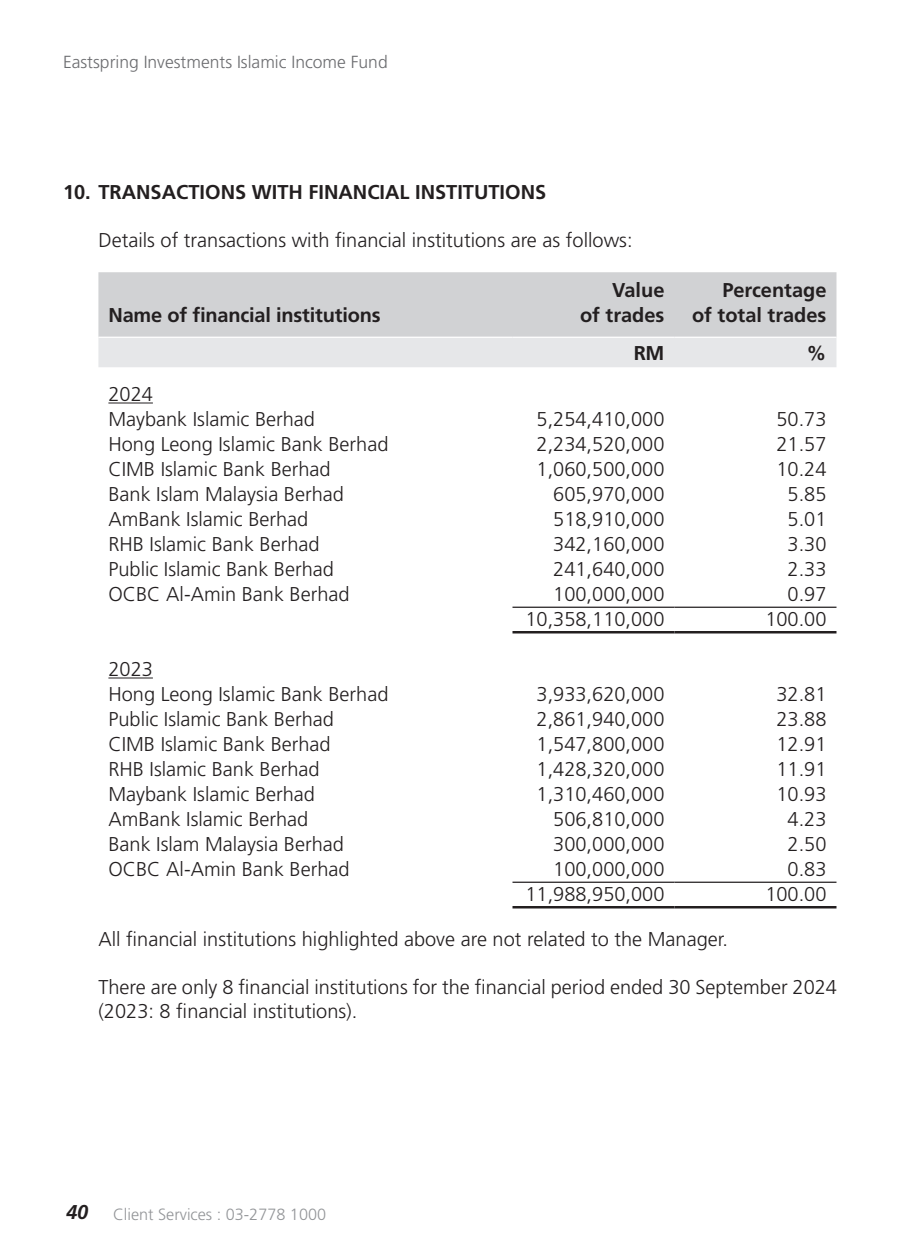
<style>
.page{position:relative;width:900px;height:1260px;background:#fff}
.page>*{position:absolute;margin:0;border:0;box-sizing:border-box;transform-origin:0 0}
.t1{font:300 20px/25px "Frutiger LT Std";color:#231f20}
.t2{font:700 20px/25px "Frutiger LT Std";color:#231f20;text-align:right}
.t3{font:300 17.5px "Frutiger LT Std";color:#6c6d70}
.t4{font:300 16.25px "Frutiger LT Std";color:#939598}
.s1{font-weight:700;font-style:italic;font-size:20px;color:#231f20}
</style>
<div class="page">
<div style="left:98px;top:272px;width:738px;height:65px;background:#d1d2d4"></div>
<div style="left:98px;top:338px;width:738px;height:29px;background:#e6e7e9"></div>
<hr style="left:512px;top:631px;width:163px;height:3px;background:#231f20">
<hr style="left:674px;top:631px;width:162px;height:3px;background:#231f20">
<hr style="left:512px;top:906px;width:163px;height:3px;background:#231f20">
<hr style="left:674px;top:906px;width:162px;height:3px;background:#231f20">
<hr style="left:512px;top:607px;width:163px;height:1px;background:#231f20">
<hr style="left:674px;top:607px;width:162px;height:1px;background:#231f20">
<hr style="left:512px;top:882px;width:163px;height:1px;background:#231f20">
<hr style="left:674px;top:882px;width:162px;height:1px;background:#231f20">
<hr style="left:108px;top:403px;width:45px;height:1px;background:#231f20">
<hr style="left:108px;top:678px;width:45px;height:1px;background:#231f20">
<p class="t3" style="left:63px;top:52px;width:326px">Eastspring Investments Islamic Income Fund</p>
<p class="t2" style="left:63px;top:180px;width:485px">10. TRANSACTIONS WITH FINANCIAL INSTITUTIONS</p>
<p class="t1" style="left:98px;top:228px;width:536px">Details of transactions with financial institutions are as follows:</p>
<p class="t2" style="left:108px;top:303px;width:274px">Name of financial institutions</p>
<p class="t1" style="left:108px;top:382px;width:208px">2024<br>Maybank Islamic Berhad</p>
<p class="t2" style="left:580px;top:278px;width:86px">Value<br>of trades</p>
<p class="t2" style="left:692px;top:278px;width:136px">Percentage<br>of total trades</p>
<p class="t2" style="left:634px;top:340px;width:32px">RM</p>
<p class="t2" style="left:807px;top:340px;width:21px">%</p>
<p class="t1" style="left:537px;top:407px;width:129px">5,254,410,000</p>
<p class="t1" style="left:776px;top:407px;width:52px">50.73</p>
<p class="t1" style="left:108px;top:432px;width:282px">Hong Leong Islamic Bank Berhad</p>
<p class="t1" style="left:537px;top:432px;width:129px">2,234,520,000</p>
<p class="t1" style="left:776px;top:432px;width:52px">21.57</p>
<p class="t1" style="left:108px;top:457px;width:224px">CIMB Islamic Bank Berhad</p>
<p class="t1" style="left:537px;top:457px;width:129px">1,060,500,000</p>
<p class="t1" style="left:776px;top:457px;width:52px">10.24</p>
<p class="t1" style="left:108px;top:482px;width:237px">Bank Islam Malaysia Berhad</p>
<p class="t1" style="left:553px;top:482px;width:113px">605,970,000</p>
<p class="t1" style="left:788px;top:482px;width:40px">5.85</p>
<p class="t1" style="left:108px;top:507px;width:202px">AmBank Islamic Berhad</p>
<p class="t1" style="left:553px;top:507px;width:113px">518,910,000</p>
<p class="t1" style="left:788px;top:507px;width:40px">5.01</p>
<p class="t1" style="left:108px;top:532px;width:213px">RHB Islamic Bank Berhad</p>
<p class="t1" style="left:553px;top:532px;width:113px">342,160,000</p>
<p class="t1" style="left:788px;top:532px;width:40px">3.30</p>
<p class="t1" style="left:108px;top:557px;width:227px">Public Islamic Bank Berhad</p>
<p class="t1" style="left:553px;top:557px;width:113px">241,640,000</p>
<p class="t1" style="left:788px;top:557px;width:40px">2.33</p>
<p class="t1" style="left:108px;top:582px;width:243px">OCBC Al-Amin Bank Berhad</p>
<p class="t1" style="left:553px;top:582px;width:113px">100,000,000</p>
<p class="t1" style="left:788px;top:582px;width:40px">0.97</p>
<p class="t1" style="left:525px;top:607px;width:140px">10,358,110,000</p>
<p class="t1" style="left:765px;top:607px;width:63px">100.00</p>
<p class="t1" style="left:108px;top:657px;width:282px">2023<br>Hong Leong Islamic Bank Berhad</p>
<p class="t1" style="left:537px;top:682px;width:129px">3,933,620,000</p>
<p class="t1" style="left:776px;top:682px;width:52px">32.81</p>
<p class="t1" style="left:108px;top:707px;width:227px">Public Islamic Bank Berhad</p>
<p class="t1" style="left:537px;top:707px;width:129px">2,861,940,000</p>
<p class="t1" style="left:776px;top:707px;width:52px">23.88</p>
<p class="t1" style="left:108px;top:732px;width:224px">CIMB Islamic Bank Berhad</p>
<p class="t1" style="left:537px;top:732px;width:129px">1,547,800,000</p>
<p class="t1" style="left:776px;top:732px;width:52px">12.91</p>
<p class="t1" style="left:108px;top:757px;width:213px">RHB Islamic Bank Berhad</p>
<p class="t1" style="left:537px;top:757px;width:129px">1,428,320,000</p>
<p class="t1" style="left:776px;top:757px;width:52px">11.91</p>
<p class="t1" style="left:108px;top:782px;width:208px">Maybank Islamic Berhad</p>
<p class="t1" style="left:537px;top:782px;width:129px">1,310,460,000</p>
<p class="t1" style="left:776px;top:782px;width:52px">10.93</p>
<p class="t1" style="left:108px;top:807px;width:202px">AmBank Islamic Berhad</p>
<p class="t1" style="left:553px;top:807px;width:113px">506,810,000</p>
<p class="t1" style="left:788px;top:807px;width:40px">4.23</p>
<p class="t1" style="left:108px;top:832px;width:237px">Bank Islam Malaysia Berhad</p>
<p class="t1" style="left:553px;top:832px;width:113px">300,000,000</p>
<p class="t1" style="left:788px;top:832px;width:40px">2.50</p>
<p class="t1" style="left:108px;top:857px;width:243px">OCBC Al-Amin Bank Berhad</p>
<p class="t1" style="left:553px;top:857px;width:113px">100,000,000</p>
<p class="t1" style="left:788px;top:857px;width:40px">0.83</p>
<p class="t1" style="left:525px;top:882px;width:140px">11,988,950,000</p>
<p class="t1" style="left:765px;top:882px;width:63px">100.00</p>
<p class="t1" style="left:98px;top:927px;width:631px">All financial institutions highlighted above are not related to the Manager.</p>
<p class="t1" style="left:98px;top:976px;width:740px;line-height:24px">There are only 8 financial institutions for the financial period ended 30 September 2024 (2023: 8 financial institutions).</p>
<p class="t4" style="left:66px;top:1205px;width:262px"><span class="s1">40</span> Client Services : 03-2778 1000</p>
</div>
